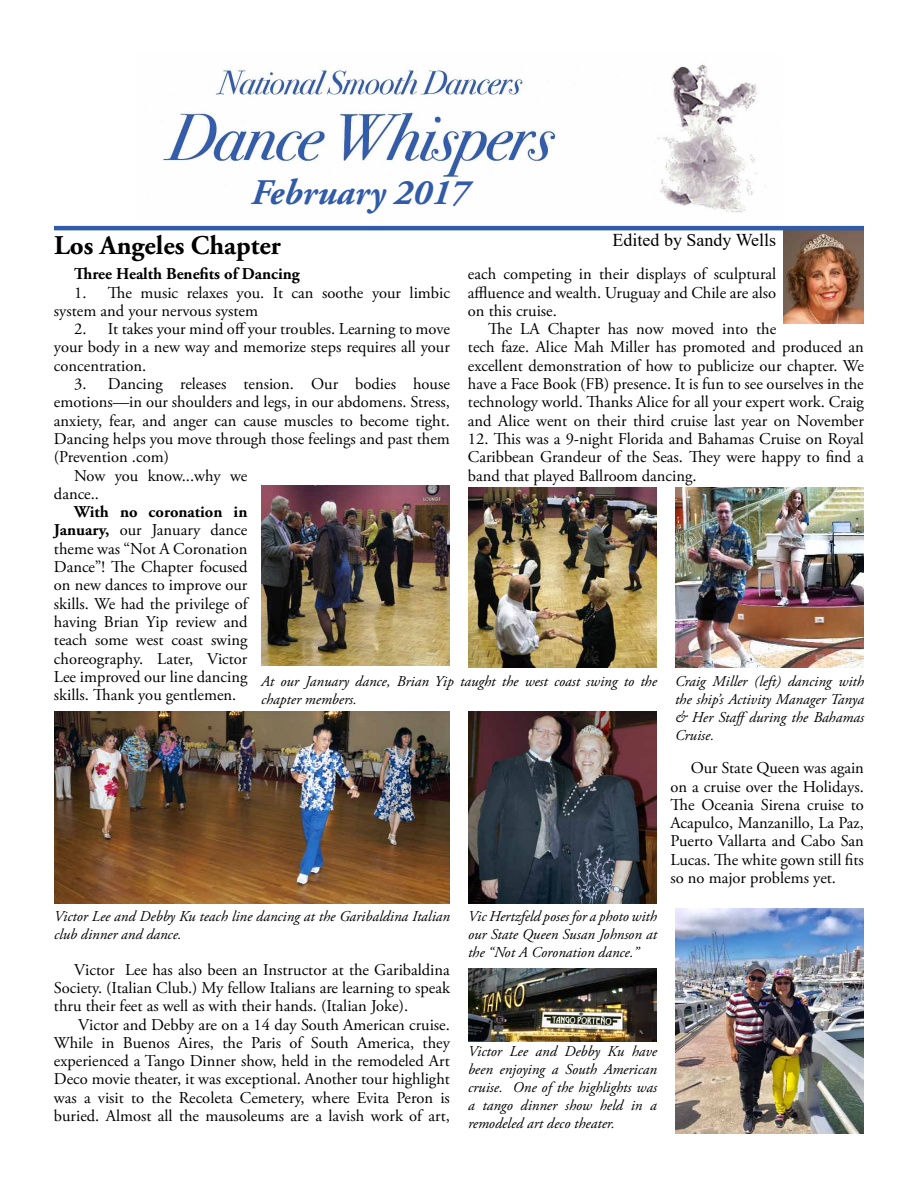
<style>
.page{position:relative;width:918px;height:1188px;background:#fff}
.page>*{position:absolute;margin:0;border:0;box-sizing:border-box;transform-origin:0 0}
.t1{font:italic 700 36px "Adobe Garamond Pro";color:#315ba7}
.t2{font:700 27px "Adobe Garamond Pro";color:#000}
.t3{font:18px "Times New Roman";color:#000}
.t4{font:16.5px/18.3px "Adobe Garamond Pro";color:#000;text-align:justify}
.t5{font:700 16.5px "Adobe Garamond Pro";color:#000}
.t6{font:italic 15px/18px "Adobe Garamond Pro";color:#000;text-align:justify}
.s1{font-weight:700}
</style>
<div class="page">
<img style="left:783px;top:230px;width:81px;height:94px">
<img style="left:468px;top:487px;width:189px;height:181px">
<img style="left:261px;top:485px;width:189px;height:180px">
<img style="left:54px;top:712px;width:396px;height:191px">
<img style="left:468px;top:712px;width:189px;height:191px">
<img style="left:675px;top:487px;width:189px;height:181px">
<img style="left:675px;top:908px;width:189px;height:226px">
<img style="left:468px;top:969px;width:189px;height:72px">
<img style="left:163px;top:64px;width:603px;height:149px">
<hr style="left:54px;top:226px;width:810px;height:4px;background:#315ba7">
<h1 class="t1" style="left:251px;top:171px;width:219px">February 2017</h1>
<h2 class="t2" style="left:54px;top:230px;width:228px">Los Angeles Chapter</h2>
<p class="t3" style="left:613px;top:227px;width:165px">Edited by Sandy Wells</p>
<p class="t5" style="left:74px;top:264px;width:227px">Three Health Benefits of Dancing</p>
<p class="t4" style="left:54px;top:284px;width:398px;text-indent:20px">1. The music relaxes you. It can soothe your limbic system and your nervous system</p>
<p class="t4" style="left:54px;top:320px;width:397px;text-indent:20px">2. It takes your mind off your troubles. Learning to move your body in a new way and memorize steps requires all your concentration.</p>
<p class="t4" style="left:74px;top:375px;width:377px">3. Dancing releases tension. Our bodies house</p>
<p class="t4" style="left:54px;top:394px;width:397px">emotions—in our shoulders and legs, in our abdomens. Stress,</p>
<p class="t4" style="left:54px;top:412px;width:397px">anxiety, fear, and anger can cause muscles to become tight.</p>
<p class="t4" style="left:54px;top:430px;width:397px">Dancing helps you move through those feelings and past them</p>
<p class="t4" style="left:54px;top:448px;width:117px">(Prevention .com)</p>
<p class="t4" style="left:74px;top:467px;width:175px">Now you know...why we</p>
<p class="t4" style="left:54px;top:485px;width:47px">dance..</p>
<p class="t4" style="left:54px;top:503px;width:195px;text-indent:20px"><span class="s1">With no coronation in January,</span> our January dance theme was “Not A Coronation Dance”! The Chapter focused on new dances to improve our skills. We had the privilege of having Brian Yip review and teach some west coast swing choreography. Later, Victor Lee improved our line dancing skills. Thank you gentlemen.</p>
<p class="t4" style="left:468px;top:265px;width:310px">each competing in their displays of sculptural affluence and wealth. Uruguay and Chile are also on this cruise.</p>
<p class="t4" style="left:468px;top:320px;width:398px;text-align:left;text-indent:20px">The LA Chapter has now moved into the<br>tech faze. Alice Mah Miller has promoted and produced an excellent demonstration of how to publicize our chapter. We have a Face Book (FB) presence. It is fun to see ourselves in the technology world. Thanks Alice for all your expert work. Craig and Alice went on their third cruise last year on November</p>
<p class="t4" style="left:468px;top:430px;width:398px">12. This was a 9-night Florida and Bahamas Cruise on Royal Caribbean Grandeur of the Seas. They were happy to find a band that played Ballroom dancing.</p>
<p class="t6" style="left:261px;top:672px;width:397px">At our January dance, Brian Yip taught the west coast swing to the chapter members.</p>
<p class="t6" style="left:675px;top:672px;width:190px">Craig Miller (left) dancing with the ship’s Activity Manager Tanya &amp; Her Staffduring the Bahamas Cruise.</p>
<p class="t6" style="left:54px;top:908px;width:398px">Victor Lee and Debby Ku teach line dancing at the Garibaldina Italian club dinner and dance.</p>
<p class="t6" style="left:468px;top:908px;width:191px">Vic Hertzfeld poses for a photo with our State Queen Susan Johnson at the “Not A Coronation dance.”</p>
<p class="t4" style="left:54px;top:961px;width:398px;text-indent:20px">Victor Lee has also been an Instructor at the Garibaldina Society. (Italian Club.) My fellow Italians are learning to speak thru their feet as well as with their hands. (Italian Joke).</p>
<p class="t4" style="left:54px;top:1016px;width:398px;text-indent:24px">Victor and Debby are on a 14 day South American cruise.<br>While in Buenos Aires, the Paris of South America, they experienced a Tango Dinner show, held in the remodeled Art Deco movie theater, it was exceptional. Another tour highlight was a visit to the Recoleta Cemetery, where Evita Peron is buried. Almost all the mausoleums are a lavish work of art,</p>
<p class="t6" style="left:468px;top:1043px;width:191px">Victor Lee and Debby Ku have been enjoying a South American cruise. One of the highlights was a tango dinner show held in a remodeled art deco theater.</p>
<p class="t4" style="left:670px;top:760px;width:195px;text-indent:20px">Our State Queen was again on a cruise over the Holidays.<br>The Oceania Sirena cruise to Acapulco, Manzanillo, La Paz, Puerto Vallarta and Cabo San Lucas. The white gown still fits so no major problems yet.</p>
</div>
